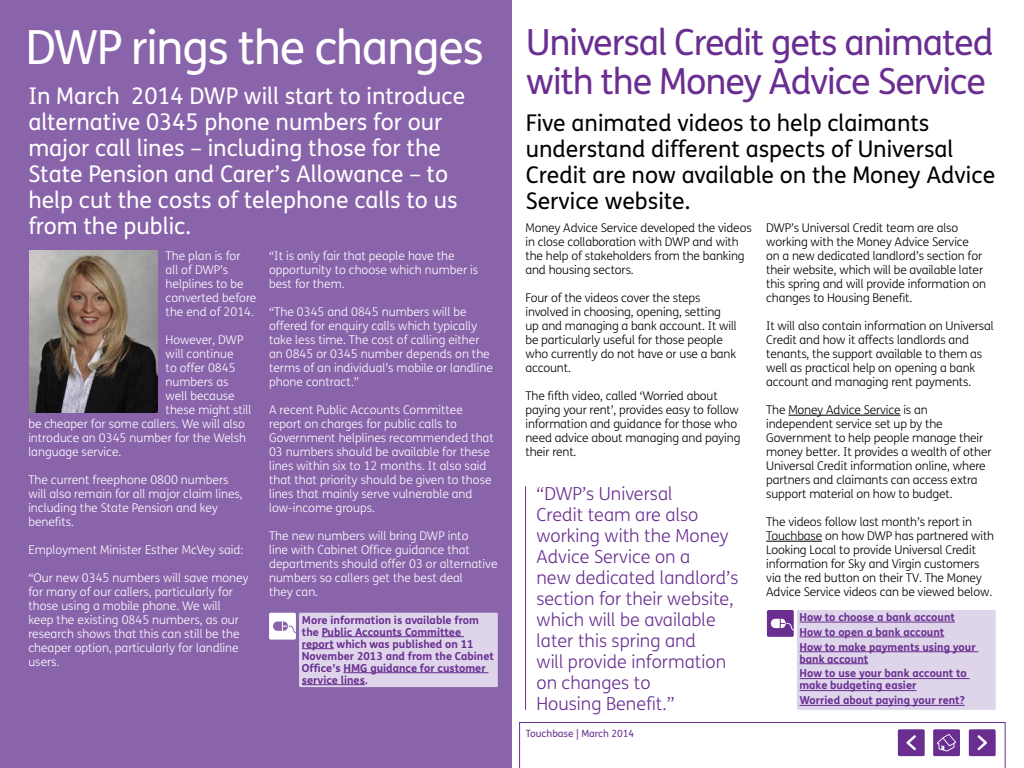
<style>
.page{position:relative;width:1024px;height:768px;background:#fff}
.page>*{position:absolute;margin:0;border:0;box-sizing:border-box;transform-origin:0 0}
.HEADING{font:47px "FS Me";letter-spacing:-.03em;color:#fff}
.HEADING-2{font:36px/39px "FS Me";letter-spacing:-.03em;color:#6a2e91}
.STANDFIRST{font:23px/26px "FS Me";color:#fff}
.STANDFIRST-2{font:23px/26px "FS Me";color:#000}
.BODY{font:300 18px/21px "FS Me";color:#6a2e91}
.BODY-2{font:300 12px/14px "FS Me";letter-spacing:-.01em;color:#000}
.BODY-3{font:300 12px/14px "FS Me";color:#fff}
.HYPERLINK{font:700 11px/12px "FS Me";color:#6a2e91}
.t1{font:10px "FS Me";color:#6a2e91}
</style>
<div class="page">
<div style="left:0;top:0;width:512px;height:768px;background:#8a64ab"></div>
<svg style="left:519px;top:722px;width:487px;height:46px"></svg>
<div style="left:797px;top:610px;width:199px;height:100px;background:#ded5ea"></div>
<svg style="left:767px;top:610px;width:27px;height:27px"></svg>
<hr style="left:799px;top:622px;width:156px;height:1px;background:#6a2e91">
<hr style="left:799px;top:637px;width:145px;height:1px;background:#6a2e91">
<hr style="left:799px;top:651px;width:179px;height:1px;background:#6a2e91">
<hr style="left:799px;top:663px;width:69px;height:1px;background:#6a2e91">
<hr style="left:799px;top:678px;width:171px;height:1px;background:#6a2e91">
<hr style="left:799px;top:690px;width:117px;height:1px;background:#6a2e91">
<hr style="left:799px;top:705px;width:166px;height:1px;background:#6a2e91">
<hr style="left:788px;top:415px;width:113px;height:1px;background:#000">
<hr style="left:766px;top:541px;width:56px;height:1px;background:#000">
<div style="left:299px;top:613px;width:199px;height:74px;background:#ded5ea"></div>
<svg style="left:269px;top:613px;width:27px;height:27px"></svg>
<hr style="left:322px;top:636px;width:142px;height:1px;background:#6a2e91">
<hr style="left:302px;top:648px;width:32px;height:1px;background:#6a2e91">
<hr style="left:343px;top:672px;width:146px;height:1px;background:#6a2e91">
<hr style="left:302px;top:684px;width:63px;height:1px;background:#6a2e91">
<hr style="left:525px;top:486px;width:1px;height:224px;background:#6a2e91">
<img style="left:30px;top:251px;width:127px;height:162px">
<p class="HEADING" style="left:26px;top:15px;width:460px">DWP rings the changes</p>
<p class="STANDFIRST" style="left:28px;top:83px;width:438px">In March 2014 DWP will start to introduce alternative 0345 phone numbers for our major call lines – including those for the State Pension and Carer’s Allowance – to help cut the costs of telephone calls to us from the public.</p>
<p class="BODY-3" style="left:166px;top:248px;width:92px">The plan is for<br>all of DWP’s helplines to be converted before the end of 2014.</p>
<p class="BODY-3" style="left:166px;top:332px;width:79px">However, DWP</p>
<p class="BODY-3" style="left:166px;top:346px;width:69px">will continue</p>
<p class="BODY-3" style="left:166px;top:360px;width:72px">to offer 0845</p>
<p class="BODY-3" style="left:166px;top:374px;width:64px">numbers as</p>
<p class="BODY-3" style="left:166px;top:388px;width:71px">well because</p>
<p class="BODY-3" style="left:166px;top:402px;width:87px">these might still</p>
<p class="BODY-3" style="left:28px;top:417px;width:218px">be cheaper for some callers. We will also</p>
<p class="BODY-3" style="left:28px;top:431px;width:219px">introduce an 0345 number for the Welsh</p>
<p class="BODY-3" style="left:28px;top:445px;width:95px">language service.</p>
<p class="BODY-3" style="left:28px;top:473px;width:216px">The current freephone 0800 numbers will also remain for all major claim lines, including the State Pension and key benefits.</p>
<p class="BODY-3" style="left:28px;top:543px;width:217px">Employment Minister Esther McVey said:</p>
<p class="BODY-3" style="left:28px;top:571px;width:222px">“Our new 0345 numbers will save money for many of our callers, particularly for those using a mobile phone. We will keep the existing 0845 numbers, as our research shows that this can still be the cheaper option, particularly for landline users.</p>
<p class="BODY-3" style="left:269px;top:249px;width:211px">“It is only fair that people have the opportunity to choose which number is best for them.</p>
<p class="BODY-3" style="left:269px;top:305px;width:225px">“The 0345 and 0845 numbers will be offered for enquiry calls which typically take less time. The cost of calling either an 0845 or 0345 number depends on the terms of an individual’s mobile or landline phone contract.”</p>
<p class="BODY-3" style="left:269px;top:403px;width:226px">A recent Public Accounts Committee report on charges for public calls to Government helplines recommended that 03 numbers should be available for these lines within six to 12 months. It also said that that priority should be given to those lines that mainly serve vulnerable and low-income groups.</p>
<p class="BODY-3" style="left:269px;top:529px;width:230px">The new numbers will bring DWP into<br>line with Cabinet Office guidance that departments should offer 03 or alternative numbers so callers get the best deal<br>they can.</p>
<p class="HYPERLINK" style="left:302px;top:613px;width:194px">More information is available from the Public Accounts Committee report which was published on 11<br>November 2013 and from the Cabinet<br>Office’s HMG guidance for customer service lines.</p>
<p class="HEADING-2" style="left:526px;top:23px;width:469px">Universal Credit gets animated with the Money Advice Service</p>
<p class="STANDFIRST-2" style="left:526px;top:109px;width:471px">Five animated videos to help claimants understand different aspects of Universal Credit are now available on the Money Advice Service website.</p>
<p class="BODY-2" style="left:525px;top:220px;width:228px">Money Advice Service developed the videos in close collaboration with DWP and with the help of stakeholders from the banking and housing sectors.</p>
<p class="BODY-2" style="left:525px;top:290px;width:213px">Four of the videos cover the steps involved in choosing, opening, setting up and managing a bank account. It will be particularly useful for those people who currently do not have or use a bank account.</p>
<p class="BODY-2" style="left:525px;top:388px;width:216px">The fifth video, called ‘Worried about paying your rent’, provides easy to follow information and guidance for those who need advice about managing and paying their rent.</p>
<p class="BODY-2" style="left:766px;top:220px;width:221px">DWP’s Universal Credit team are also working with the Money Advice Service<br>on a new dedicated landlord’s section for their website, which will be available later this spring and will provide information on changes to Housing Benefit.</p>
<p class="BODY-2" style="left:766px;top:318px;width:229px">It will also contain information on Universal Credit and how it affects landlords and tenants, the support available to them as well as practical help on opening a bank account and managing rent payments.</p>
<p class="BODY-2" style="left:766px;top:402px;width:163px">The Money Advice Service is an</p>
<p class="BODY-2" style="left:766px;top:416px;width:227px">independent service set up by the Government to help people manage their money better. It provides a wealth of other Universal Credit information online, where partners and claimants can access extra support material on how to budget.</p>
<p class="BODY-2" style="left:766px;top:515px;width:230px">The videos follow last month’s report in Touchbase on how DWP has partnered with Looking Local to provide Universal Credit information for Sky and Virgin customers via the red button on their TV. The Money Advice Service videos can be viewed below.</p>
<p class="HYPERLINK" style="left:799px;top:611px;width:157px">How to choose a bank account</p>
<p class="HYPERLINK" style="left:799px;top:625px;width:146px">How to open a bank account</p>
<p class="HYPERLINK" style="left:799px;top:640px;width:178px">How to make payments using your bank account</p>
<p class="HYPERLINK" style="left:799px;top:667px;width:169px">How to use your bank account to make budgeting easier</p>
<p class="HYPERLINK" style="left:799px;top:694px;width:167px">Worried about paying your rent?</p>
<p class="BODY" style="left:537px;top:483px;width:204px">“DWP’s Universal<br>Credit team are also working with the Money<br>Advice Service on a<br>new dedicated landlord’s section for their website, which will be available later this spring and<br>will provide information on changes to<br>Housing Benefit.”</p>
<p class="t1" style="left:526px;top:726px;width:110px">Touchbase | March 2014</p>
</div>
